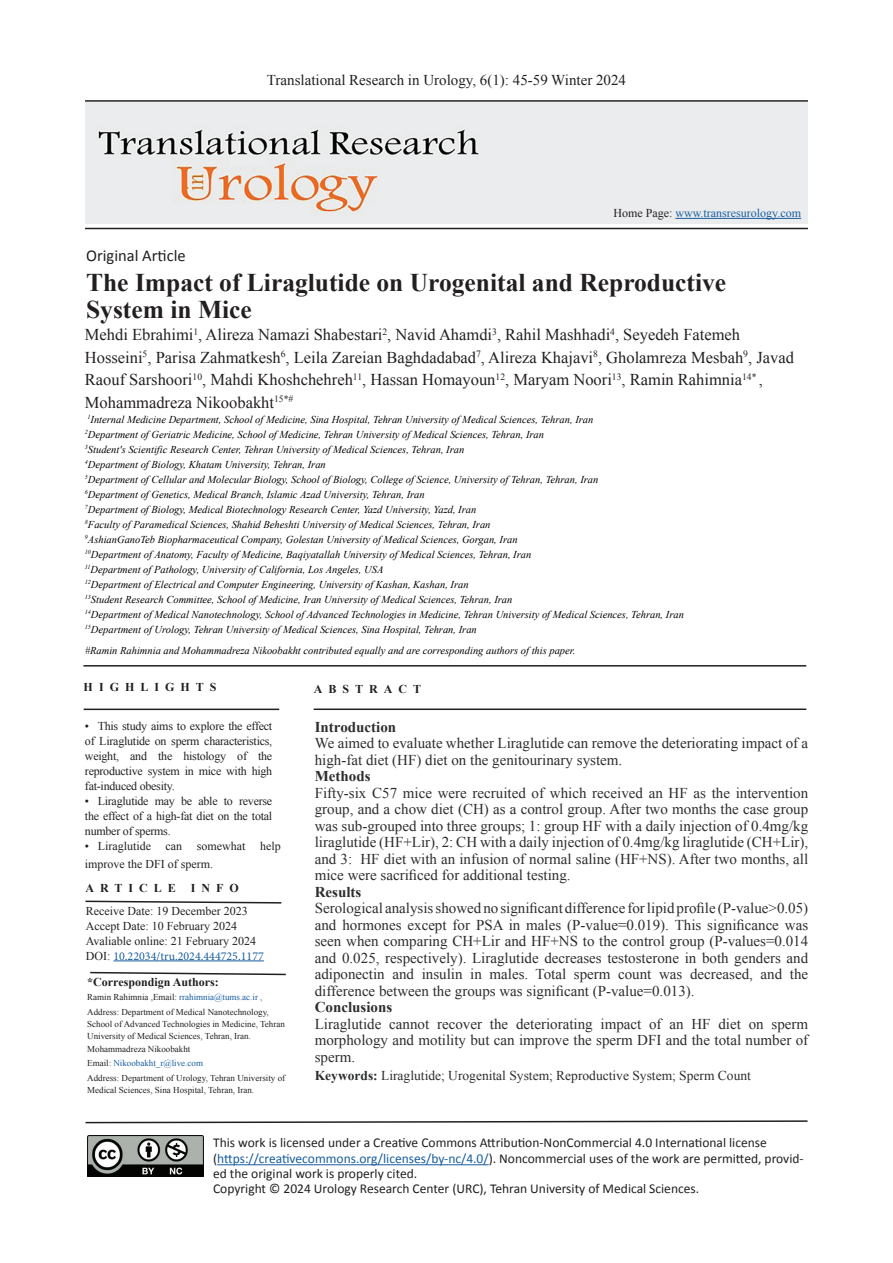
<style>
.page{position:relative;width:893px;height:1263px;background:#fff}
.page>*{position:absolute;margin:0;border:0;box-sizing:border-box;transform-origin:0 0}
.t1{font:700 25.5px/27px "Times New Roman";color:#231f20}
.t2{font:16.5px/22.5px "Times New Roman";color:#231f20}
.t3{font:16.5px "Calibri";color:#231f20}
.t4{font:15px/16.5px "Times New Roman";color:#2c2d2d;text-align:justify}
.t5{font:15px "Times New Roman";color:#231f20}
.t6{font:700 15px "Times New Roman";color:#2c2d2d}
.t7{font:13.5px/15.5px "Calibri";color:#231f20}
.t8{font:13.5px "Times New Roman";color:#2c2d2d}
.t9{font:12px/15px "Times New Roman";color:#231f20;text-align:justify}
.t10{font:12px "Minion Pro";color:#175d9e}
.t11{font:12px "Times New Roman";color:#175d9e}
.t12{font:700 12px "Times New Roman";letter-spacing:.5em;color:#231f20}
.t13{font:700 12px "Times New Roman";color:#231f20}
.t14{font:italic 10.5px/15px "Times New Roman";color:#000}
.t15{font:9px/12px "Times New Roman";color:#231f20}
.s1{color:#231f20}
.s2{font-weight:700}
.s3{font-family:"Times New Roman";color:#231f20}
.s4{color:#175d9e}
</style>
<div class="page">
<hr style="left:85px;top:228px;width:723px;height:1px;background:#231f20">
<hr style="left:85px;top:100px;width:723px;height:2px;background:#231f20">
<img style="left:85px;top:103px;width:723px;height:120px">
<hr style="left:675px;top:218px;width:126px;height:1px;background:#175d9e">
<hr style="left:217px;top:1164px;width:272px;height:1px;background:#175d9e">
<hr style="left:84px;top:709px;width:195px;height:1px;background:#231f20">
<hr style="left:314px;top:708px;width:492px;height:2px;background:#231f20">
<hr style="left:83px;top:665px;width:723px;height:1px;background:#231f20">
<svg style="left:85px;top:1120px;width:723px;height:4px"></svg>
<svg style="left:90px;top:971px;width:196px;height:5px"></svg>
<hr style="left:113px;top:960px;width:151px;height:1px;background:#175d9e">
<svg style="left:85px;top:900px;width:197px;height:4px"></svg>
<img style="left:87px;top:1135px;width:116px;height:41px">
<h3 class="t5" style="left:267px;top:70px;width:361px">Translational Research in Urology, 6(1): 45-59 Winter 2024</h3>
<h2 class="t3" style="left:86px;top:245px;width:101px">Original Article</h2>
<p class="t11" style="left:613px;top:205px;width:189px"><span class="s1">Home Page:</span> www.transresurology.com</p>
<h1 class="t1" style="left:86px;top:269px;width:642px">The Impact of Liraglutide on Urogenital and Reproductive<br>System in Mice</h1>
<p class="t2" style="left:85px;top:323px;width:711px">Mehdi Ebrahimi<sup>1</sup>, Alireza Namazi Shabestari<sup>2</sup>, Navid Ahamdi<sup>3</sup>, Rahil Mashhadi<sup>4</sup>, Seyedeh Fatemeh Hosseini<sup>5</sup>, Parisa Zahmatkesh<sup>6</sup>, Leila Zareian Baghdadabad<sup>7</sup>, Alireza Khajavi<sup>8</sup>, Gholamreza Mesbah<sup>9</sup>, Javad Raouf Sarshoori<sup>10</sup>, Mahdi Khoshchehreh<sup>11</sup>, Hassan Homayoun<sup>12</sup>, Maryam Noori<sup>13</sup>, Ramin Rahimnia<sup>14*</sup> , Mohammadreza Nikoobakht<sup>15*#</sup></p>
<p class="t14" style="left:85px;top:412px;width:601px"><sup>1</sup>Internal Medicine Department, School of Medicine, Sina Hospital, Tehran University of Medical Sciences, Tehran, Iran<br><sup>2</sup>Department of Geriatric Medicine, School of Medicine, Tehran University of Medical Sciences, Tehran, Iran<br><sup>3</sup>Student's Scientific Research Center, Tehran University of Medical Sciences, Tehran, Iran<br><sup>4</sup>Department of Biology, Khatam University, Tehran, Iran<br><sup>5</sup>Department of Cellular and Molecular Biology, School of Biology, College of Science, University of Tehran, Tehran, Iran<br><sup>6</sup>Department of Genetics, Medical Branch, Islamic Azad University, Tehran, Iran<br><sup>7</sup>Department of Biology, Medical Biotechnology Research Center, Yazd University, Yazd, Iran<br><sup>8</sup>Faculty of Paramedical Sciences, Shahid Beheshti University of Medical Sciences, Tehran, Iran<br><sup>9</sup>AshianGanoTeb Biopharmaceutical Company, Golestan University of Medical Sciences, Gorgan, Iran<br><sup>10</sup>Department of Anatomy, Faculty of Medicine, Baqiyatallah University of Medical Sciences, Tehran, Iran<br><sup>11</sup>Department of Pathology, University of California, Los Angeles, USA<br><sup>12</sup>Department of Electrical and Computer Engineering, University of Kashan, Kashan, Iran<br><sup>13</sup>Student Research Committee, School of Medicine, Iran University of Medical Sciences, Tehran, Iran<br><sup>14</sup>Department of Medical Nanotechnology, School of Advanced Technologies in Medicine, Tehran University of Medical Sciences, Tehran, Iran <sup>15</sup>Department of Urology, Tehran University of Medical Sciences, Sina Hospital, Tehran, Iran</p>
<p class="t14" style="left:85px;top:643px;width:492px">#Ramin Rahimnia and Mohammadreza Nikoobakht contributed equally and are corresponding authors of this paper.</p>
<p class="t12" style="left:84px;top:679px;width:134px">HIGHLIGHTS</p>
<p class="t12" style="left:314px;top:680px;width:109px">ABSTRACT</p>
<p class="t9" style="left:85px;top:718px;width:189px">• This study aims to explore the effect of Liraglutide on sperm characteristics, weight, and the histology of the reproductive system in mice with high fat-induced obesity.</p>
<p class="t9" style="left:85px;top:793px;width:189px">• Liraglutide may be able to reverse the effect of a high-fat diet on the total number of sperms.</p>
<p class="t9" style="left:85px;top:836px;width:197px;line-height:18px">• Liraglutide can somewhat help improve the DFI of sperm.</p>
<h3 class="t6" style="left:315px;top:716px;width:83px">Introduction</h3>
<h3 class="t4" style="left:315px;top:735px;width:495px">We aimed to evaluate whether Liraglutide can remove the deteriorating impact of a high-fat diet (HF) diet on the genitourinary system.</h3>
<h3 class="t6" style="left:315px;top:766px;width:57px">Methods</h3>
<p class="t4" style="left:315px;top:784px;width:495px">Fifty-six C57 mice were recruited of which received an HF as the intervention group, and a chow diet (CH) as a control group. After two months the case group was sub-grouped into three groups; 1: group HF with a daily injection of 0.4mg/kg liraglutide (HF+Lir), 2: CH with a daily injection of 0.4mg/kg liraglutide (CH+Lir), and 3: HF diet with an infusion of normal saline (HF+NS). After two months, all mice were sacrificed for additional testing.</p>
<h3 class="t6" style="left:315px;top:881px;width:48px">Results</h3>
<p class="t4" style="left:315px;top:900px;width:495px">Serological analysis showed no significant difference for lipid profile (P-value&gt;0.05) and hormones except for PSA in males (P-value=0.019). This significance was seen when comparing CH+Lir and HF+NS to the control group (P-values=0.014 and 0.025, respectively). Liraglutide decreases testosterone in both genders and adiponectin and insulin in males. Total sperm count was decreased, and the difference between the groups was significant (P-value=0.013).</p>
<h3 class="t6" style="left:315px;top:997px;width:79px">Conclusions</h3>
<h3 class="t4" style="left:315px;top:1015px;width:495px">Liraglutide cannot recover the deteriorating impact of an HF diet on sperm morphology and motility but can improve the sperm DFI and the total number of sperm.</h3>
<p class="t8" style="left:315px;top:1066px;width:438px"><span class="s2">Keywords:</span> Liraglutide; Urogenital System; Reproductive System; Sperm Count</p>
<p class="t12" style="left:85px;top:879px;width:92px">ARTICLE</p>
<p class="t12" style="left:191px;top:879px;width:49px">INFO</p>
<p class="t9" style="left:86px;top:903px;width:172px;text-align:left">Receive Date: 19 December 2023<br>Accept Date: 10 February 2024<br>Avaliable online: 21 February 2024</p>
<p class="t10" style="left:86px;top:948px;width:180px"><span class="s3">DOI:</span> 10.22034/tru.2024.444725.1177</p>
<p class="t13" style="left:87px;top:974px;width:133px">*Correspondign Authors:</p>
<p class="t15" style="left:87px;top:989px;width:183px;line-height:15px">Ramin Rahimnia ,Email: <span class="s4">rrahimnia@tums.ac.ir ,<br></span>Address: Department of Medical Nanotechnology,</p>
<p class="t15" style="left:87px;top:1017px;width:199px">School of Advanced Technologies in Medicine, Tehran<br>University of Medical Sciences, Tehran, Iran.</p>
<p class="t15" style="left:87px;top:1042px;width:117px;line-height:13.5px">Mohammadreza Nikoobakht<br>Email: <span class="s4">Nikoobakht_r@live.com</span></p>
<p class="t15" style="left:87px;top:1071px;width:199px">Address: Department of Urology, Tehran University of<br>Medical Sciences, Sina Hospital, Tehran, Iran.</p>
<p class="t7" style="left:213px;top:1135px;width:592px">This work is licensed under a Creative Commons Attribution-NonCommercial 4.0 International license (<span class="s4">https://creativecommons.org/licenses/by-nc/4.0/</span>). Noncommercial uses of the work are permitted, provid&shy;ed the original work is properly cited.<br>Copyright © 2024 Urology Research Center (URC), Tehran University of Medical Sciences.</p>
</div>
